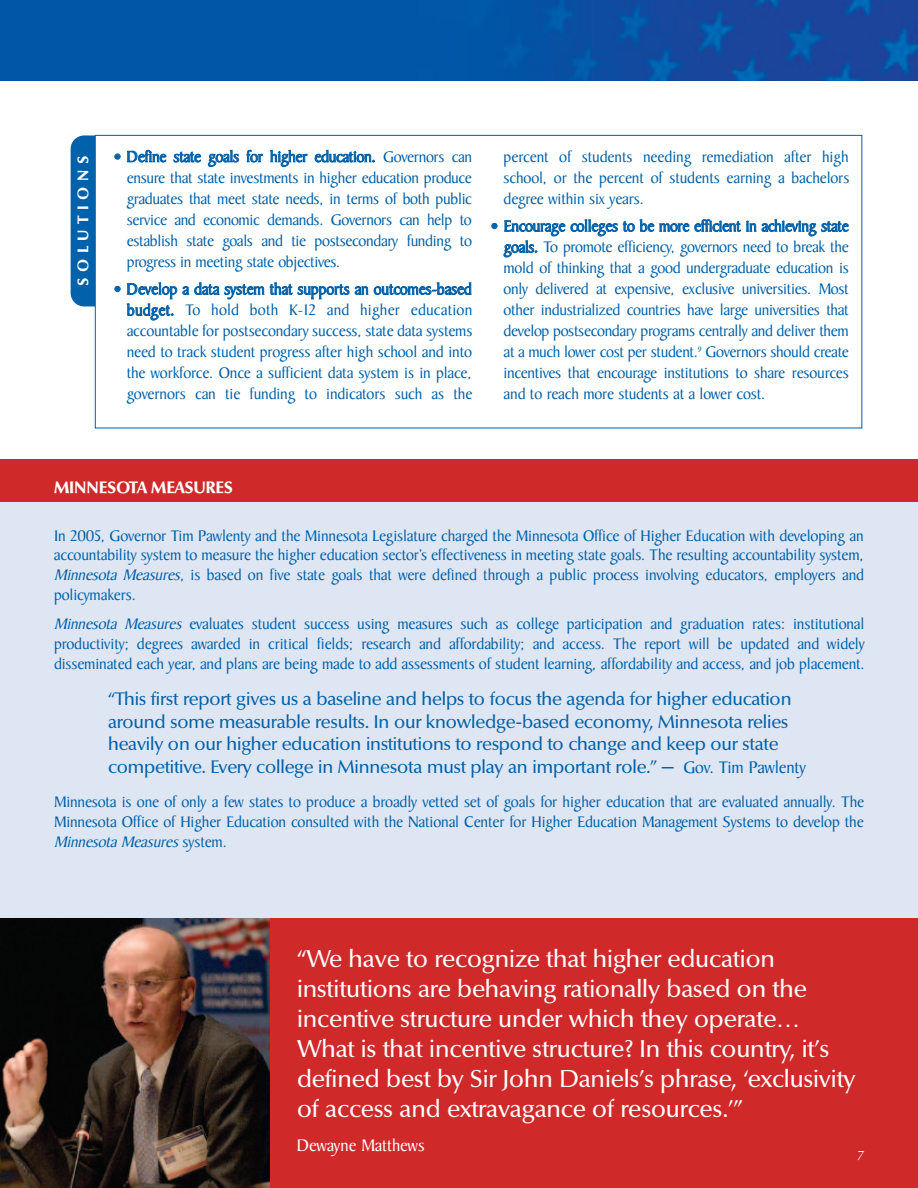
<style>
.page{position:relative;width:918px;height:1188px;background:#fff}
.page>*{position:absolute;margin:0;border:0;box-sizing:border-box;transform-origin:0 0}
.t1{font:500 24px/30px "Optima BQ";letter-spacing:-.005em;color:#fff}
.t2{font:500 18px/22.5px "Optima BQ";letter-spacing:-.01em;color:#0161aa}
.t3{font:18px "Baker Signet";letter-spacing:-.005em;color:#fff}
.t4{font:16.5px/21px "Baker Signet";letter-spacing:-.01em;color:#0161aa;text-align:justify}
.t5{font:700 16.5px "Optima BQ";color:#fff}
.t6{font:700 15px "Optima BQ";letter-spacing:.4em;color:#fff}
.t7{font:italic 13.5px "Optima BQ";color:#fff}
.s1{font-style:italic}
.s2{font-family:"Baker Signet";font-weight:400}
</style>
<div class="page">
<div style="left:71px;top:135px;width:49px;height:171px;background:#0161aa;border-radius:14px"></div>
<div style="left:95px;top:135px;width:767px;height:293px;background:#fff"></div>
<div style="left:0;top:500px;width:918px;height:421px;background:#dfe6f3"></div>
<div style="left:265px;top:918px;width:653px;height:270px;background:#d0292a"></div>
<img style="left:0;top:918px;width:270px;height:270px">
<div style="left:0;top:459px;width:918px;height:43px;background:#d0292a"></div>
<img style="left:0;top:0;width:918px;height:81px">
<p class="t6" style="left:75px;top:286px;width:132px;rotate:-90deg">SOLUTIONS</p>
<p class="t4" style="left:127px;top:148px;width:347px;text-indent:-13px">• Define state goals for higher education. Governors can ensure that state investments in higher education produce graduates that meet state needs, in terms of both public service and economic demands. Governors can help to establish state goals and tie postsecondary funding to progress in meeting state objectives.</p>
<p class="t4" style="left:127px;top:280px;width:347px;text-indent:-13px">• Develop a data system that supports an outcomes-based budget. To hold both K-12 and higher education accountable for postsecondary success, state data systems need to track student progress after high school and into the workforce. Once a sufficient data system is in place, governors can tie funding to indicators such as the</p>
<p class="t4" style="left:504px;top:148px;width:347px">percent of students needing remediation after high school, or the percent of students earning a bachelors degree within six years.</p>
<p class="t4" style="left:504px;top:217px;width:347px;text-indent:-13px">• Encourage colleges to be more efficient in achieving state goals. To promote efficiency, governors need to break the mold of thinking that a good undergraduate education is only delivered at expensive, exclusive universities. Most other industrialized countries have large universities that develop postsecondary programs centrally and deliver them at a much lower cost per student.<sup>9</sup> Governors should create incentives that encourage institutions to share resources and to reach more students at a lower cost.</p>
<p class="t5" style="left:54px;top:479px;width:180px">MINNESOTA MEASURES</p>
<p class="t4" style="left:54px;top:527px;width:812px;line-height:19.8px">In 2005, Governor Tim Pawlenty and the Minnesota Legislature charged the Minnesota Office of Higher Education with developing an accountability system to measure the higher education sector’s effectiveness in meeting state goals. The resulting accountability system, <span class="s1">Minnesota Measures</span>, is based on five state goals that were defined through a public process involving educators, employers and policymakers.</p>
<p class="t4" style="left:54px;top:616px;width:812px;line-height:19.8px"><span class="s1">Minnesota Measures</span> evaluates student success using measures such as college participation and graduation rates: institutional productivity; degrees awarded in critical fields; research and affordability; and access. The report will be updated and widely disseminated each year, and plans are being made to add assessments of student learning, affordability and access, and job placement.</p>
<p class="t2" style="left:108px;top:688px;width:700px">“This first report gives us a baseline and helps to focus the agenda for higher education around some measurable results. In our knowledge-based economy, Minnesota relies heavily on our higher education institutions to respond to change and keep our state competitive. Every college in Minnesota must play an important role.” — <span class="s2">Gov. Tim Pawlenty</span></p>
<p class="t4" style="left:54px;top:794px;width:812px;line-height:19.8px">Minnesota is one of only a few states to produce a broadly vetted set of goals for higher education that are evaluated annually. The Minnesota Office of Higher Education consulted with the National Center for Higher Education Management Systems to develop the <span class="s1">MinnesotaMeasures</span> sy s t e m .</p>
<p class="t1" style="left:297px;top:945px;width:560px">“We have to recognize that higher education institutions are behaving rationally based on the incentive structure under which they operate… What is that incentive structure? In this country, it’s defined best by Sir John Daniels’s phrase, ‘exclusivity of access and extravagance of resources.’”</p>
<p class="t3" style="left:297px;top:1138px;width:129px">Dewayne Matthews</p>
<p class="t7" style="left:857px;top:1148px;width:9px">7</p>
</div>
